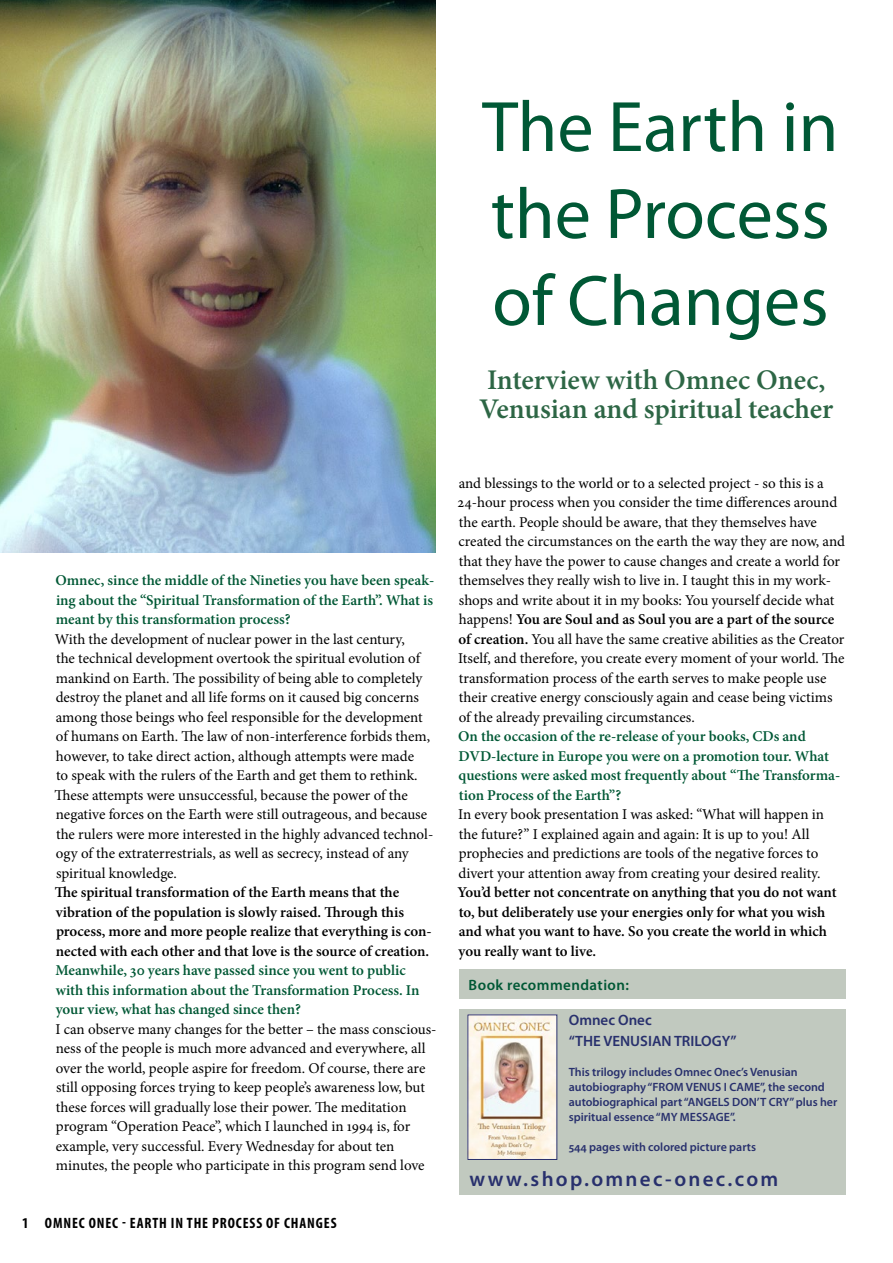
<style>
.page{position:relative;width:893px;height:1263px;background:#fff}
.page>*{position:absolute;margin:0;border:0;box-sizing:border-box;transform-origin:0 0}
.t1{font:72px/87px "Myriad Pro";color:#005835}
.t2{font:600 28.5px/28.5px "Minion Pro";color:#2d6645}
.t3{font:600 21px "Myriad Pro";letter-spacing:.11em;color:#28306d}
.t4{font:15px/19.5px "Minion Pro";letter-spacing:-.005em;color:#000}
.t5{font:600 15px/19.5px "Minion Pro";color:#005835}
.t6{font:600 15px/19.5px "Minion Pro";color:#000}
.t7{font:700 condensed 15px "Myriad Pro";letter-spacing:.06em;color:#000}
.t8{font:600 15px/21px "Myriad Pro";color:#28306d}
.t9{font:600 15px "Myriad Pro";letter-spacing:.03em;color:#005835}
.t10{font:600 12px/15px "Myriad Pro";color:#28306d}
.s1{font-weight:600}
</style>
<div class="page">
<img style="left:0;top:0;width:436px;height:553px">
<div style="left:459px;top:1009px;width:387px;height:186px;background:#c1c9bf"></div>
<div style="left:459px;top:969px;width:387px;height:30px;background:#c1c9bf"></div>
<img style="left:470px;top:1017px;width:85px;height:141px">
<p class="t5" style="left:55px;top:570px;width:380px;text-align:justify">Omnec, since the middle of the Nineties you have been speak&shy;ing about the “Spiritual Transformation of the Earth”. What is meant by this transformation process?</p>
<p class="t4" style="left:54px;top:629px;width:380px">With the development of nuclear power in the last century,<br>the technical development overtook the spiritual evolution of mankind on Earth. The possibility of being able to completely destroy the planet and all life forms on it caused big concerns among those beings who feel responsible for the development of humans on Earth. The law of non-interference forbids them, however, to take direct action, although attempts were made<br>to speak with the rulers of the Earth and get them to rethink.<br>These attempts were unsuccessful, because the power of the negative forces on the Earth were still outrageous, and because the rulers were more interested in the highly advanced technol&shy;ogy of the extraterrestrials, as well as secrecy, instead of any spiritual knowledge.</p>
<p class="t6" style="left:55px;top:882px;width:379px">The spiritual transformation of the Earth means that the vibration of the population is slowly raised. Through this process, more and more people realize that everything is con&shy;nected with each other and that love is the source of creation.</p>
<p class="t5" style="left:56px;top:960px;width:366px">Meanwhile, 30 years have passed since you went to public with this information about the Transformation Process. In your view, what has changed since then?</p>
<p class="t4" style="left:55px;top:1019px;width:383px">I can observe many changes for the better – the mass conscious&shy;ness of the people is much more advanced and everywhere, all over the world, people aspire for freedom. Of course, there are still opposing forces trying to keep people’s awareness low, but these forces will gradually lose their power. The meditation program “Operation Peace”, which I launched in 1994 is, for example, very successful. Every Wednesday for about ten minutes, the people who participate in this program send love</p>
<p class="t7" style="left:22px;top:1214px;width:316px">1 OMNEC ONEC - EARTH IN THE PROCESS OF CHANGES</p>
<h1 class="t1" style="left:482px;top:82px;width:358px">The Earth in the Process of Changes</h1>
<h2 class="t2" style="left:479px;top:366px;width:356px">Interview with Omnec Onec,<br>Venusian and spiritual teacher</h2>
<p class="t4" style="left:458px;top:473px;width:389px">and blessings to the world or to a selected project - so this is a 24-hour process when you consider the time differences around the earth. People should be aware, that they themselves have created the circumstances on the earth the way they are now, and that they have the power to cause changes and create a world for themselves they really wish to live in. I taught this in my work&shy;shops and write about it in my books: You yourself decide what happens! <span class="s1">You are Soul and as Soul you are a part of the source of creation.</span> You all have the same creative abilities as the Creator Itself, and therefore, you create every moment of your world. The transformation process of the earth serves to make people use their creative energy consciously again and cease being victims of the already prevailing circumstances.</p>
<p class="t5" style="left:458px;top:726px;width:384px">On the occasion of the re-release of your books, CDs and DVD-lecture in Europe you were on a promotion tour. What questions were asked most frequently about “The Transforma&shy;tion Process of the Earth”?</p>
<p class="t4" style="left:458px;top:805px;width:367px">In every book presentation I was asked: “What will happen in the future?” I explained again and again: It is up to you! All prophecies and predictions are tools of the negative forces to divert your attention away from creating your desired reality.</p>
<p class="t6" style="left:457px;top:882px;width:381px">You’d better not concentrate on anything that you do not want to, but deliberately use your energies only for what you wish and what you want to have. So you create the world in which you really want to live.</p>
<p class="t9" style="left:469px;top:975px;width:162px">Book recommendation:</p>
<p class="t8" style="left:569px;top:1009px;width:169px">Omnec Onec<br>“THE VENUSIAN TRILOGY”</p>
<p class="t10" style="left:569px;top:1064px;width:270px">This trilogy includes Omnec Onec’s Venusian autobiography “FROM VENUS I CAME”, the second autobiographical part “ANGELS DON’T CRY” plus her spiritual essence “MY MESSAGE”.</p>
<p class="t10" style="left:569px;top:1139px;width:189px">544 pages with colored picture parts</p>
<h3 class="t3" style="left:469px;top:1165px;width:310px">www.shop.omnec-onec.com</h3>
</div>
